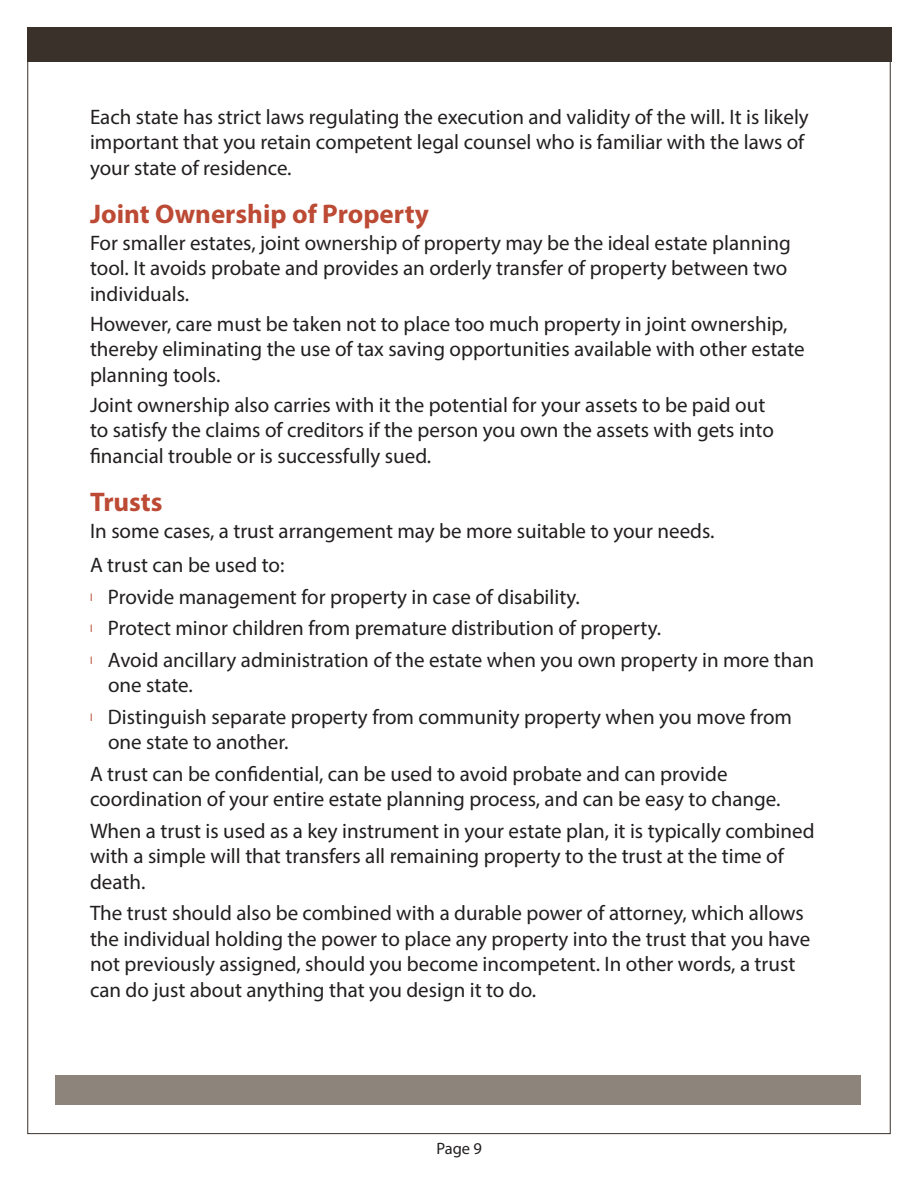
<style>
.page{position:relative;width:918px;height:1188px;background:#fff}
.page>*{position:absolute;margin:0;border:0;box-sizing:border-box;transform-origin:0 0}
.t1{font:700 27px "Myriad Pro";color:#bc4a34}
.t2{font:21px/25.5px "Myriad Pro";color:#221f1f}
.t3{font:16.5px "Myriad Pro";color:#221f1f}
.s1{font-size:10.5px;color:#bc4a34}
</style>
<div class="page">
<div style="left:27px;top:27px;width:864px;height:34px;background:#3a312a"></div>
<div style="left:56px;top:1075px;width:805px;height:30px;background:#8d847b"></div>
<p class="t2" style="left:90px;top:106px;width:720px">Each state has strict laws regulating the execution and validity of the will. It is likely important that you retain competent legal counsel who is familiar with the laws of your state of residence.</p>
<p class="t1" style="left:90px;top:203px;width:340px">Joint Ownership of Property</p>
<p class="t2" style="left:90px;top:232px;width:702px">For smaller estates, joint ownership of property may be the ideal estate planning tool. It avoids probate and provides an orderly transfer of property between two individuals.</p>
<p class="t2" style="left:90px;top:313px;width:716px">However, care must be taken not to place too much property in joint ownership, thereby eliminating the use of tax saving opportunities available with other estate planning tools.</p>
<p class="t2" style="left:90px;top:394px;width:685px">Joint ownership also carries with it the potential for your assets to be paid out to satisfy the claims of creditors if the person you own the assets with gets into financial trouble or is successfully sued.</p>
<p class="t1" style="left:90px;top:491px;width:74px">Trusts</p>
<p class="t2" style="left:90px;top:515px;width:626px;line-height:34.5px">In some cases, a trust arrangement may be more suitable to your needs.<br>A trust can be used to:</p>
<p class="t2" style="left:90px;top:583px;width:726px;line-height:31.5px"><span class="s1">l</span> Provide management for property in case of disability.<br><span class="s1">l</span> Protect minor children from premature distribution of property.<br><span class="s1">l</span> Avoid ancillary administration of the estate when you own property in more than</p>
<p class="t2" style="left:90px;top:671px;width:704px;line-height:31.5px;text-indent:18px">one state.<br><span class="s1">l</span> Distinguish separate property from community property when you move from</p>
<p class="t2" style="left:90px;top:728px;width:639px;line-height:31.5px;text-indent:18px">one state to another.<br>A trust can be confidential, can be used to avoid probate and can provide</p>
<p class="t2" style="left:90px;top:785px;width:726px;line-height:31.5px">coordination of your entire estate planning process, and can be easy to change.<br>When a trust is used as a key instrument in your estate plan, it is typically combined</p>
<p class="t2" style="left:90px;top:845px;width:695px">with a simple will that transfers all remaining property to the trust at the time of death.</p>
<p class="t2" style="left:90px;top:902px;width:722px">The trust should also be combined with a durable power of attorney, which allows the individual holding the power to place any property into the trust that you have not previously assigned, should you become incompetent. In other words, a trust can do just about anything that you design it to do.</p>
<p class="t3" style="left:436px;top:1142px;width:47px">Page 9</p>
</div>
